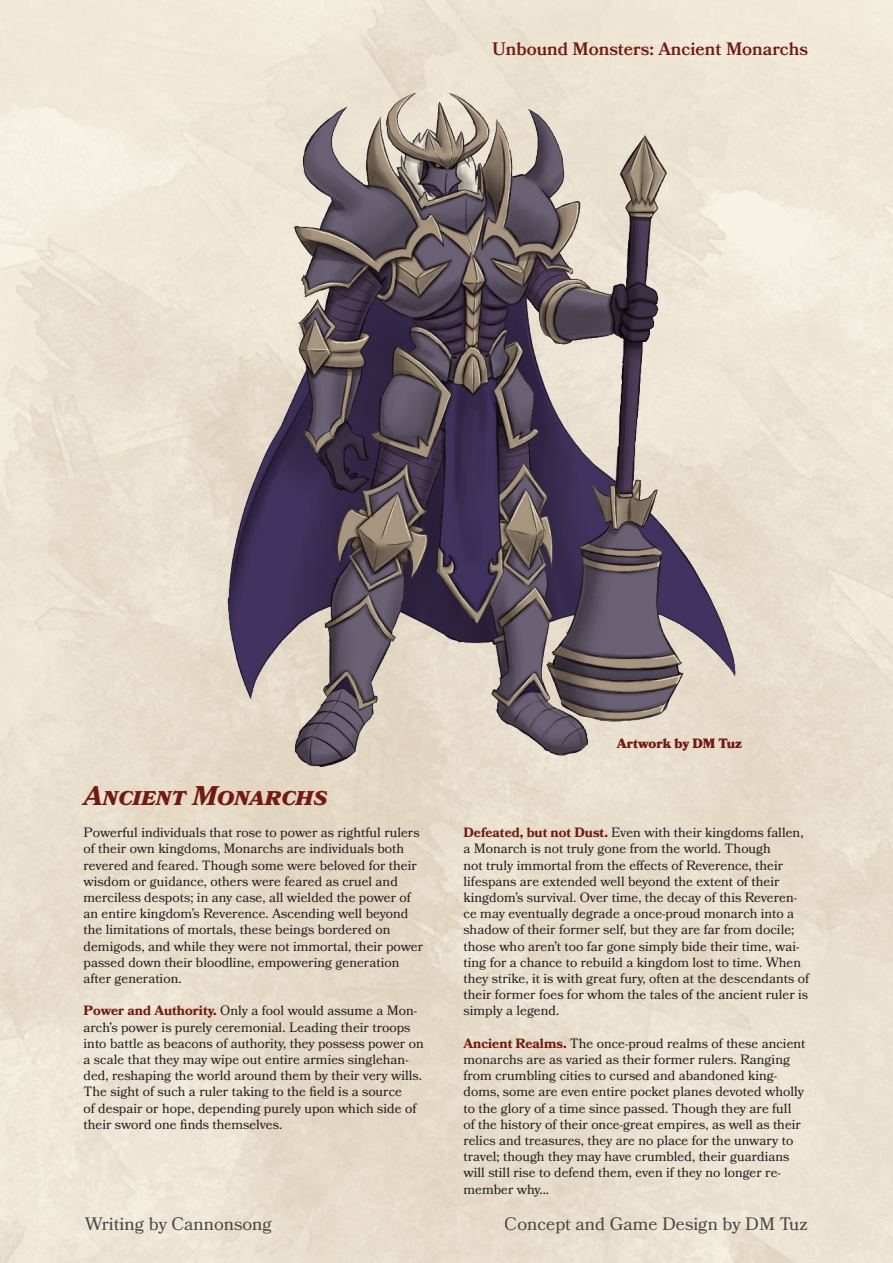
<style>
.page{position:relative;width:893px;height:1263px;background:#fff}
.page>*{position:absolute;margin:0;border:0;box-sizing:border-box;transform-origin:0 0}
.t1{font:italic 700 27px "Bookmania";color:#741910}
.t2{font:18px "Bookmania";color:#231f20}
.t3{font:600 18px "Bookmania";color:#741910}
.t4{font:13.5px/16.2px "Bookmania";color:#231f20}
.t5{font:900 13.5px "Bookmania";color:#741910}
.s1{font-weight:700;color:#741910}
</style>
<div class="page">
<div style="left:51px;top:1221px;width:787px;height:5px;background:#eae0cf"></div>
<div style="left:52px;top:625px;width:5px;height:605px;background:#ece3d2"></div>
<div style="left:833px;top:625px;width:5px;height:605px;background:#e9dfcf"></div>
<img style="left:190px;top:60px;width:567px;height:718px">
<p class="t3" style="left:492px;top:38px;width:317px">Unbound Monsters: Ancient Monarchs</p>
<p class="t1" style="left:84px;top:780px;width:246px">Ancient Monarchs</p>
<p class="t4" style="left:84px;top:824px;width:341px">Powerful individuals that rose to power as rightful rulers of their own kingdoms, Monarchs are individuals both revered and feared. Though some were beloved for their wisdom or guidance, others were feared as cruel and merciless despots; in any case, all wielded the power of an entire kingdom’s Reverence. Ascending well beyond the limitations of mortals, these beings bordered on demigods, and while they were not immortal, their power passed down their bloodline, empowering generation after generation.</p>
<p class="t4" style="left:84px;top:1003px;width:342px"><span class="s1">Power and Authority.</span> Only a fool would assume a Mon&shy;arch’s power is purely ceremonial. Leading their troops into battle as beacons of authority, they possess power on a scale that they may wipe out entire armies singlehan&shy;ded, reshaping the world around them by their very wills.<br>The sight of such a ruler taking to the field is a source<br>of despair or hope, depending purely upon which side of their sword one finds themselves.</p>
<p class="t5" style="left:617px;top:736px;width:127px">Artwork by DM Tuz</p>
<p class="t4" style="left:463px;top:824px;width:347px"><span class="s1">Defeated, but not Dust.</span> Even with their kingdoms fallen, a Monarch is not truly gone from the world. Though<br>not truly immortal from the effects of Reverence, their lifespans are extended well beyond the extent of their kingdom’s survival. Over time, the decay of this Reveren&shy;ce may eventually degrade a once-proud monarch into a shadow of their former self, but they are far from docile; those who aren’t too far gone simply bide their time, wai&shy;ting for a chance to rebuild a kingdom lost to time. When they strike, it is with great fury, often at the descendants of their former foes for whom the tales of the ancient ruler is simply a legend.</p>
<p class="t4" style="left:463px;top:1035px;width:344px"><span class="s1">Ancient Realms.</span> The once-proud realms of these ancient monarchs are as varied as their former rulers. Ranging from crumbling cities to cursed and abandoned king&shy;doms, some are even entire pocket planes devoted wholly to the glory of a time since passed. Though they are full of the history of their once-great empires, as well as their relics and treasures, they are no place for the unwary to travel; though they may have crumbled, their guardians will still rise to defend them, even if they no longer re&shy;member why...</p>
<h2 class="t2" style="left:85px;top:1213px;width:188px">Writing by Cannonsong</h2>
<h2 class="t2" style="left:505px;top:1213px;width:305px">Concept and Game Design by DM Tuz</h2>
</div>
